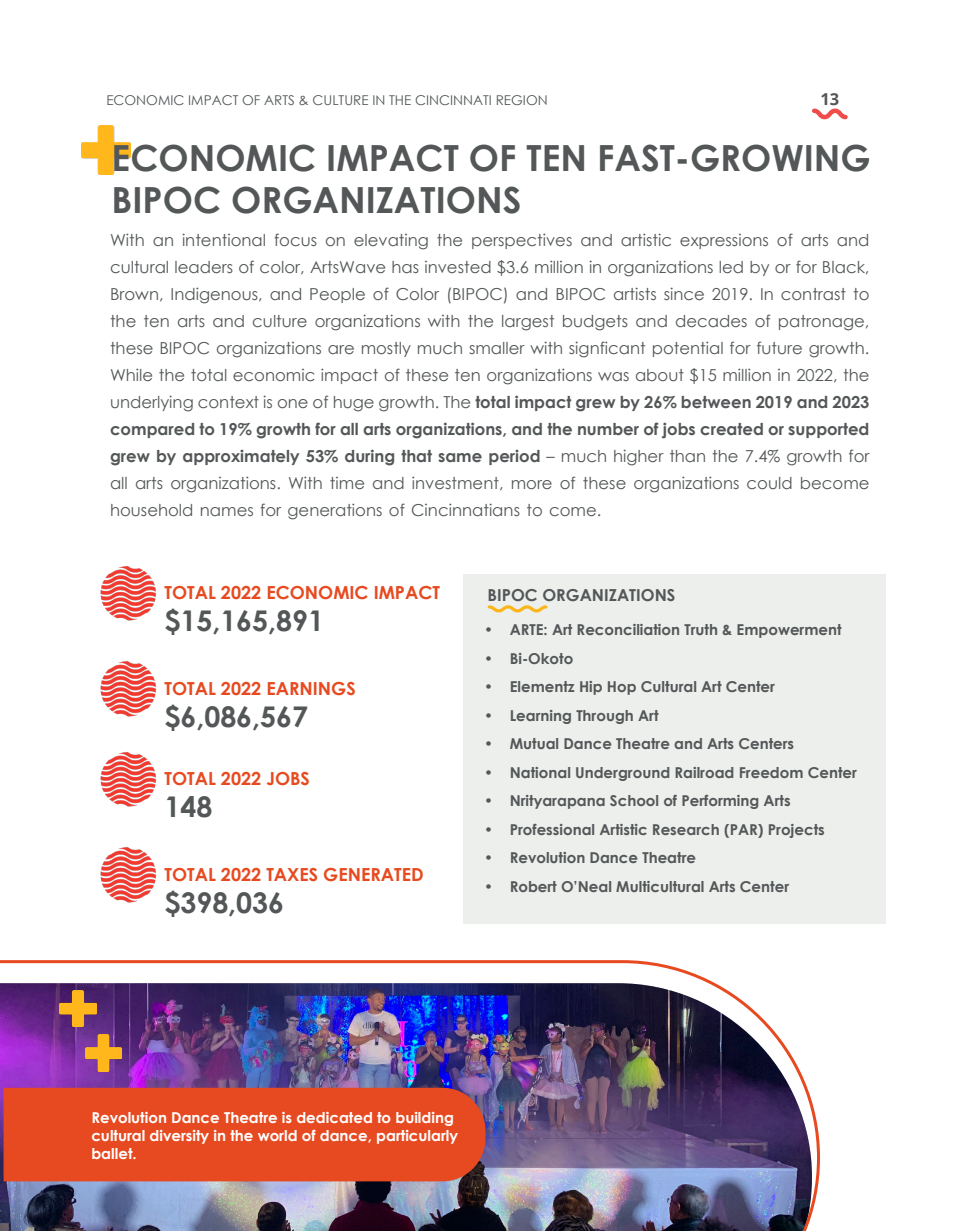
<style>
.page{position:relative;width:961px;height:1231px;background:#fff}
.page>*{position:absolute;margin:0;border:0;box-sizing:border-box;transform-origin:0 0}
.Headline{font:700 36px/42px "Century Gothic";color:#545758}
.Subtitle{font:700 28.5px "Century Gothic";color:#545758}
.Small_Title{font:700 18px "Century Gothic";color:#e74a20}
.Subtitle-2{font:16.5px/27px "Century Gothic";color:#545758;text-align:justify}
.Headline-2{font:700 16.5px "Century Gothic";color:#545758}
.t1{font:700 16.5px "Open Sans";color:#545758}
.t2{font:700 15px "Century Gothic";color:#545758}
.t3{font:700 15px/18px "Century Gothic";color:#fff}
.t4{font:13.5px "Century Gothic";color:#545758}
.s1{font-weight:700}
</style>
<div class="page">
<svg style="left:812px;top:108px;width:36px;height:12px"></svg>
<img style="left:82px;top:126px;width:49px;height:49px">
<img style="left:100px;top:566px;width:57px;height:55px">
<div style="left:463px;top:574px;width:423px;height:350px;background:#edefed"></div>
<img style="left:100px;top:661px;width:57px;height:56px">
<img style="left:100px;top:752px;width:57px;height:55px">
<img style="left:100px;top:847px;width:57px;height:56px">
<svg style="left:487px;top:605px;width:61px;height:8px"></svg>
<img style="left:0;top:960px;width:820px;height:271px">
<img style="left:60px;top:990px;width:36px;height:37px">
<img style="left:85px;top:1035px;width:37px;height:36px">
<div style="left:4px;top:1087px;width:481px;height:94px;background:#e74a20"></div>
<p class="t4" style="left:106px;top:91px;width:443px">ECONOMIC IMPACT OF ARTS &amp; CULTURE IN THE CINCINNATI REGION</p>
<p class="t1" style="left:820px;top:87px;width:21px">13</p>
<p class="Headline" style="left:112px;top:135px;width:760px">ECONOMIC IMPACT OF TEN FAST-GROWING<br>BIPOC ORGANIZATIONS</p>
<p class="Subtitle-2" style="left:110px;top:227px;width:761px">With an intentional focus on elevating the perspectives and artistic expressions of arts and cultural leaders of color, ArtsWave has invested $3.6 million in organizations led by or for Black, Brown, Indigenous, and People of Color (BIPOC) and BIPOC artists since 2019. In contrast to the ten arts and culture organizations with the largest budgets and decades of patronage, these BIPOC organizations are mostly much smaller with signficant potential for future growth.<br>While the total economic impact of these ten organizations was about $15 million in 2022, the underlying context is one of huge growth. The <span class="s1">total impact grew by 26% between 2019 and 2023 compared to 19% growth for all arts organizations, and the number of jobs created or supported grew by approximately 53% during that same period</span> – much higher than the 7.4% growth for all arts organizations. With time and investment, more of these organizations could become household names for generations of Cincinnatians to come.</p>
<p class="Small_Title" style="left:164px;top:579px;width:277px">TOTAL 2022 ECONOMIC IMPACT</p>
<p class="Subtitle" style="left:164px;top:599px;width:161px">$15,165,891</p>
<p class="Small_Title" style="left:164px;top:675px;width:193px">TOTAL 2022 EARNINGS</p>
<p class="Subtitle" style="left:164px;top:695px;width:145px">$6,086,567</p>
<p class="Small_Title" style="left:164px;top:765px;width:147px">TOTAL 2022 JOBS</p>
<p class="Subtitle" style="left:164px;top:785px;width:49px">148</p>
<p class="Small_Title" style="left:164px;top:861px;width:261px">TOTAL 2022 TAXES GENERATED</p>
<p class="Subtitle" style="left:164px;top:881px;width:121px">$398,036</p>
<p class="Headline-2" style="left:487px;top:583px;width:189px">BIPOC ORGANIZATIONS</p>
<p class="t2" style="left:484px;top:618px;width:359px">• ARTE: Art Reconciliation Truth &amp; Empowerment</p>
<p class="t2" style="left:484px;top:646px;width:91px">• Bi-Okoto</p>
<p class="t2" style="left:484px;top:675px;width:292px">• Elementz Hip Hop Cultural Art Center</p>
<p class="t2" style="left:484px;top:703px;width:176px">• Learning Through Art</p>
<p class="t2" style="left:484px;top:732px;width:311px">• Mutual Dance Theatre and Arts Centers</p>
<p class="t2" style="left:484px;top:760px;width:374px">• National Underground Railroad Freedom Center</p>
<p class="t2" style="left:484px;top:789px;width:308px">• Nrityarapana School of Performing Arts</p>
<p class="t2" style="left:484px;top:817px;width:342px">• Professional Artistic Research (PAR) Projects</p>
<p class="t2" style="left:484px;top:846px;width:213px">• Revolution Dance Theatre</p>
<p class="t2" style="left:484px;top:874px;width:306px">• Robert O’Neal Multicultural Arts Center</p>
<p class="t3" style="left:91px;top:1107px;width:368px">Revolution Dance Theatre is dedicated to building cultural diversity in the world of dance, particularly ballet.</p>
</div>
